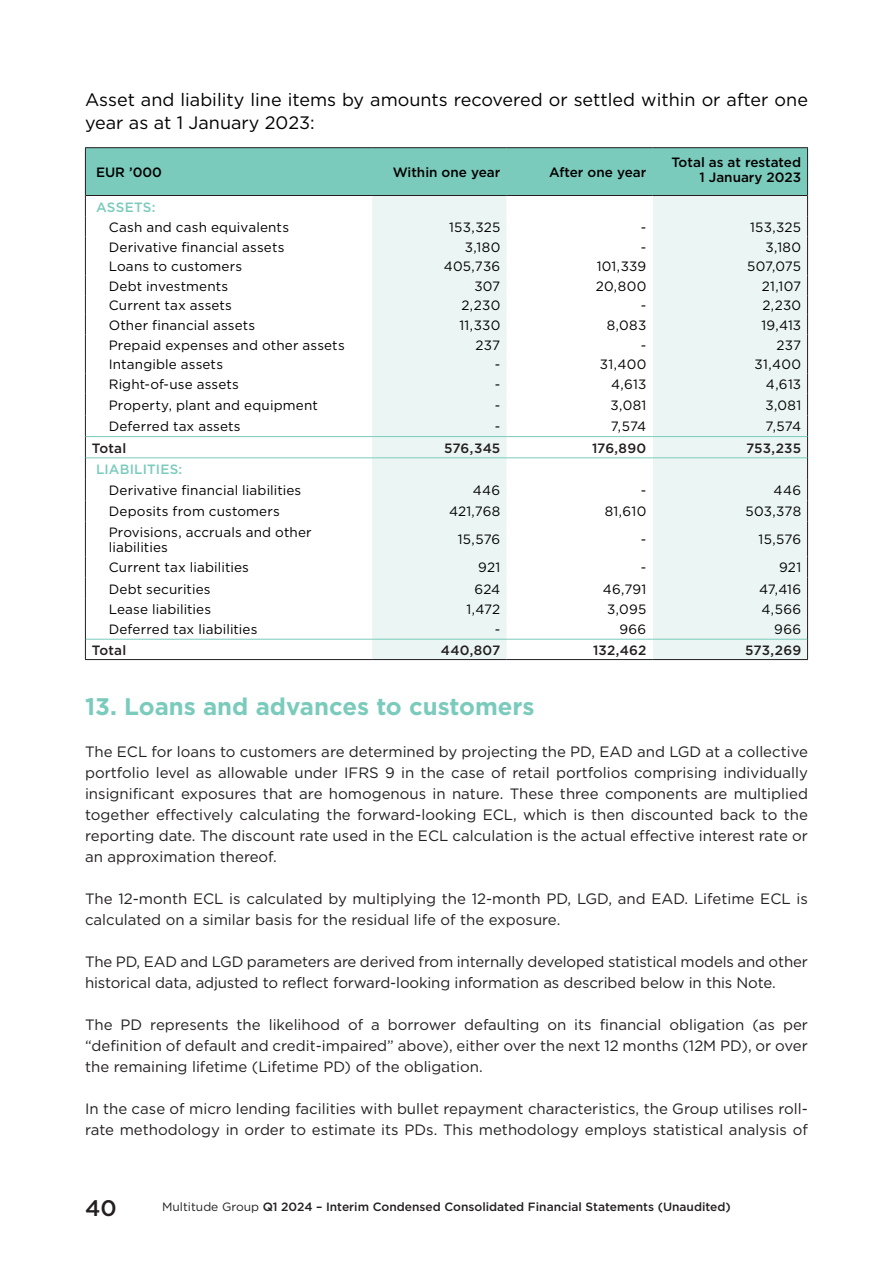
<style>
.page{position:relative;width:893px;height:1263px;background:#fff}
.page>*{position:absolute;margin:0;border:0;box-sizing:border-box;transform-origin:0 0}
.Headline_01{font:700 24px "Gotham";color:#7bcbbc}
.t1{font:500 22.5px "Gotham";color:#231f20}
.Headline_02{font:18px/22.5px "Gotham";color:#000}
.Headline_03{font:15px/21px "Gotham";color:#231f20}
.Table{font:13.5px/15px "Gotham";letter-spacing:.01em;color:#000}
.Table_Head{font:500 13.5px "Gotham";color:#000}
.Table_Bold{font:500 13.5px "Gotham";letter-spacing:.01em;color:#231f20}
.Table_Bold_Headlines{font:500 13.5px "Gotham";letter-spacing:.015em;color:#7bcbbc}
.t2{font:500 12px "Gotham";color:#231f20}
.s1{font-weight:400}
</style>
<div class="page">
<div style="left:372px;top:522px;width:435px;height:137px;background:#ebf6f4"></div>
<svg style="left:507px;top:522px;width:146px;height:137px"></svg>
<hr style="left:86px;top:639px;width:286px;height:1px;background:#7bcbbc">
<hr style="left:372px;top:639px;width:135px;height:1px;background:#7bcbbc">
<hr style="left:507px;top:639px;width:146px;height:1px;background:#7bcbbc">
<hr style="left:653px;top:639px;width:154px;height:1px;background:#7bcbbc">
<hr style="left:85px;top:147px;width:287px;height:1px;background:#231f20">
<hr style="left:372px;top:147px;width:135px;height:1px;background:#231f20">
<hr style="left:507px;top:147px;width:146px;height:1px;background:#231f20">
<hr style="left:653px;top:147px;width:155px;height:1px;background:#231f20">
<hr style="left:85px;top:659px;width:287px;height:1px;background:#231f20">
<hr style="left:372px;top:659px;width:135px;height:1px;background:#231f20">
<hr style="left:507px;top:659px;width:146px;height:1px;background:#231f20">
<hr style="left:653px;top:659px;width:155px;height:1px;background:#231f20">
<svg style="left:85px;top:148px;width:723px;height:374px"></svg>
<hr style="left:85px;top:522px;width:1px;height:34px;background:#231f20">
<hr style="left:807px;top:522px;width:1px;height:34px;background:#231f20">
<svg style="left:85px;top:556px;width:1px;height:103px"></svg>
<svg style="left:807px;top:556px;width:1px;height:103px"></svg>
<hr style="left:86px;top:436px;width:286px;height:1px;background:#7bcbbc">
<hr style="left:372px;top:436px;width:135px;height:1px;background:#7bcbbc">
<hr style="left:507px;top:436px;width:146px;height:1px;background:#7bcbbc">
<hr style="left:653px;top:436px;width:154px;height:1px;background:#7bcbbc">
<hr style="left:86px;top:457px;width:286px;height:1px;background:#7bcbbc">
<hr style="left:372px;top:457px;width:135px;height:1px;background:#7bcbbc">
<hr style="left:507px;top:457px;width:146px;height:1px;background:#7bcbbc">
<hr style="left:653px;top:457px;width:154px;height:1px;background:#7bcbbc">
<p class="Headline_02" style="left:85px;top:88px;width:724px">Asset and liability line items by amounts recovered or settled within or after one year as at 1 January 2023:</p>
<p class="Table_Head" style="left:96px;top:163px;width:68px">EUR ’000</p>
<p class="Table_Head" style="left:393px;top:163px;width:109px">Within one year</p>
<p class="Table_Head" style="left:549px;top:163px;width:99px">After one year</p>
<p class="Table_Head" style="left:671px;top:153px;width:131px">Total as at restated</p>
<p class="Table_Head" style="left:699px;top:168px;width:103px">1 January 2023</p>
<p class="Table_Bold_Headlines" style="left:96px;top:198px;width:61px">ASSETS:</p>
<p class="Table" style="left:109px;top:219px;width:182px">Cash and cash equivalents</p>
<p class="Table" style="left:449px;top:219px;width:53px">153,325</p>
<p class="Table" style="left:641px;top:219px;width:7px">-</p>
<p class="Table" style="left:750px;top:219px;width:53px">153,325</p>
<p class="Table" style="left:109px;top:239px;width:177px">Derivative financial assets</p>
<p class="Table" style="left:465px;top:239px;width:37px">3,180</p>
<p class="Table" style="left:641px;top:239px;width:7px">-</p>
<p class="Table" style="left:765px;top:239px;width:37px">3,180</p>
<p class="Table" style="left:109px;top:259px;width:135px">Loans to customers</p>
<p class="Table" style="left:444px;top:259px;width:58px">405,736</p>
<p class="Table" style="left:597px;top:259px;width:51px">101,339</p>
<p class="Table" style="left:747px;top:259px;width:55px">507,075</p>
<p class="Table" style="left:109px;top:278px;width:121px">Debt investments</p>
<p class="Table" style="left:474px;top:278px;width:27px">307</p>
<p class="Table" style="left:596px;top:278px;width:52px">20,800</p>
<p class="Table" style="left:762px;top:278px;width:41px">21,107</p>
<p class="Table" style="left:109px;top:298px;width:125px">Current tax assets</p>
<p class="Table" style="left:462px;top:298px;width:40px">2,230</p>
<p class="Table" style="left:641px;top:298px;width:7px">-</p>
<p class="Table" style="left:762px;top:298px;width:40px">2,230</p>
<p class="Table" style="left:109px;top:317px;width:148px">Other financial assets</p>
<p class="Table" style="left:459px;top:317px;width:42px">11,330</p>
<p class="Table" style="left:607px;top:317px;width:41px">8,083</p>
<p class="Table" style="left:761px;top:317px;width:41px">19,413</p>
<p class="Table" style="left:109px;top:337px;width:237px">Prepaid expenses and other assets</p>
<p class="Table" style="left:476px;top:337px;width:26px">237</p>
<p class="Table" style="left:641px;top:337px;width:7px">-</p>
<p class="Table" style="left:776px;top:337px;width:26px">237</p>
<p class="Table" style="left:109px;top:357px;width:116px">Intangible assets</p>
<p class="Table" style="left:495px;top:357px;width:7px">-</p>
<p class="Table" style="left:600px;top:357px;width:48px">31,400</p>
<p class="Table" style="left:755px;top:357px;width:48px">31,400</p>
<p class="Table" style="left:109px;top:376px;width:132px">Right-of-use assets</p>
<p class="Table" style="left:495px;top:376px;width:7px">-</p>
<p class="Table" style="left:611px;top:376px;width:37px">4,613</p>
<p class="Table" style="left:766px;top:376px;width:37px">4,613</p>
<p class="Table" style="left:109px;top:397px;width:211px">Property, plant and equipment</p>
<p class="Table" style="left:495px;top:397px;width:7px">-</p>
<p class="Table" style="left:611px;top:397px;width:37px">3,081</p>
<p class="Table" style="left:765px;top:397px;width:37px">3,081</p>
<p class="Table" style="left:109px;top:419px;width:133px">Deferred tax assets</p>
<p class="Table" style="left:495px;top:419px;width:7px">-</p>
<p class="Table" style="left:611px;top:419px;width:37px">7,574</p>
<p class="Table" style="left:766px;top:419px;width:37px">7,574</p>
<p class="Table_Bold" style="left:92px;top:439px;width:36px">Total</p>
<p class="Table_Bold" style="left:444px;top:439px;width:58px">576,345</p>
<p class="Table_Bold" style="left:592px;top:439px;width:56px">176,890</p>
<p class="Table_Bold" style="left:746px;top:439px;width:57px">753,235</p>
<p class="Table_Bold_Headlines" style="left:96px;top:460px;width:88px">LIABILITIES:</p>
<p class="Table" style="left:109px;top:483px;width:194px">Derivative financial liabilities</p>
<p class="Table" style="left:473px;top:483px;width:29px">446</p>
<p class="Table" style="left:641px;top:483px;width:7px">-</p>
<p class="Table" style="left:774px;top:483px;width:29px">446</p>
<p class="Table" style="left:109px;top:504px;width:173px">Deposits from customers</p>
<p class="Table" style="left:449px;top:504px;width:53px">421,768</p>
<p class="Table" style="left:605px;top:504px;width:43px">81,610</p>
<p class="Table" style="left:745px;top:504px;width:57px">503,378</p>
<p class="Table" style="left:109px;top:524px;width:204px">Provisions, accruals and other liabilities</p>
<p class="Table" style="left:458px;top:532px;width:44px">15,576</p>
<p class="Table" style="left:641px;top:532px;width:7px">-</p>
<p class="Table" style="left:759px;top:532px;width:44px">15,576</p>
<p class="Table" style="left:109px;top:560px;width:142px">Current tax liabilities</p>
<p class="Table" style="left:478px;top:560px;width:24px">921</p>
<p class="Table" style="left:641px;top:560px;width:7px">-</p>
<p class="Table" style="left:779px;top:560px;width:24px">921</p>
<p class="Table" style="left:109px;top:581px;width:103px">Debt securities</p>
<p class="Table" style="left:475px;top:581px;width:27px">624</p>
<p class="Table" style="left:603px;top:581px;width:45px">46,791</p>
<p class="Table" style="left:759px;top:581px;width:44px">47,416</p>
<p class="Table" style="left:109px;top:601px;width:104px">Lease liabilities</p>
<p class="Table" style="left:467px;top:601px;width:35px">1,472</p>
<p class="Table" style="left:607px;top:601px;width:41px">3,095</p>
<p class="Table" style="left:762px;top:601px;width:41px">4,566</p>
<p class="Table" style="left:109px;top:621px;width:150px">Deferred tax liabilities</p>
<p class="Table" style="left:495px;top:621px;width:7px">-</p>
<p class="Table" style="left:619px;top:621px;width:28px">966</p>
<p class="Table" style="left:774px;top:621px;width:28px">966</p>
<p class="Table_Bold" style="left:92px;top:641px;width:36px">Total</p>
<p class="Table_Bold" style="left:441px;top:641px;width:61px">440,807</p>
<p class="Table_Bold" style="left:593px;top:641px;width:55px">132,462</p>
<p class="Table_Bold" style="left:745px;top:641px;width:57px">573,269</p>
<p class="Headline_01" style="left:85px;top:691px;width:451px">13. Loans and advances to customers</p>
<p class="Headline_03" style="left:85px;top:741px;width:724px;text-align:justify">The ECL for loans to customers are determined by projecting the PD, EAD and LGD at a collective portfolio level as allowable under IFRS 9 in the case of retail portfolios comprising individually insignificant exposures that are homogenous in nature. These three components are multiplied together effectively calculating the forward-looking ECL, which is then discounted back to the reporting date. The discount rate used in the ECL calculation is the actual effective interest rate or an approximation thereof.</p>
<p class="Headline_03" style="left:85px;top:888px;width:724px">The 12-month ECL is calculated by multiplying the 12-month PD, LGD, and EAD. Lifetime ECL is calculated on a similar basis for the residual life of the exposure.</p>
<p class="Headline_03" style="left:85px;top:951px;width:724px">The PD, EAD and LGD parameters are derived from internally developed statistical models and other historical data, adjusted to reflect forward-looking information as described below in this Note.</p>
<p class="Headline_03" style="left:85px;top:1014px;width:724px;text-align:justify">The PD represents the likelihood of a borrower defaulting on its financial obligation (as per “definition of default and credit-impaired” above), either over the next 12 months (12M PD), or over the remaining lifetime (Lifetime PD) of the obligation.</p>
<p class="Headline_03" style="left:85px;top:1098px;width:724px">In the case of micro lending facilities with bullet repayment characteristics, the Group utilises roll&shy;rate methodology in order to estimate its PDs. This methodology employs statistical analysis of</p>
<h2 class="t1" style="left:85px;top:1193px;width:33px">40</h2>
<p class="t2" style="left:162px;top:1199px;width:570px"><span class="s1">Multitude Group</span> Q1 2024 – Interim Condensed Consolidated Financial Statements (Unaudited)</p>
</div>
